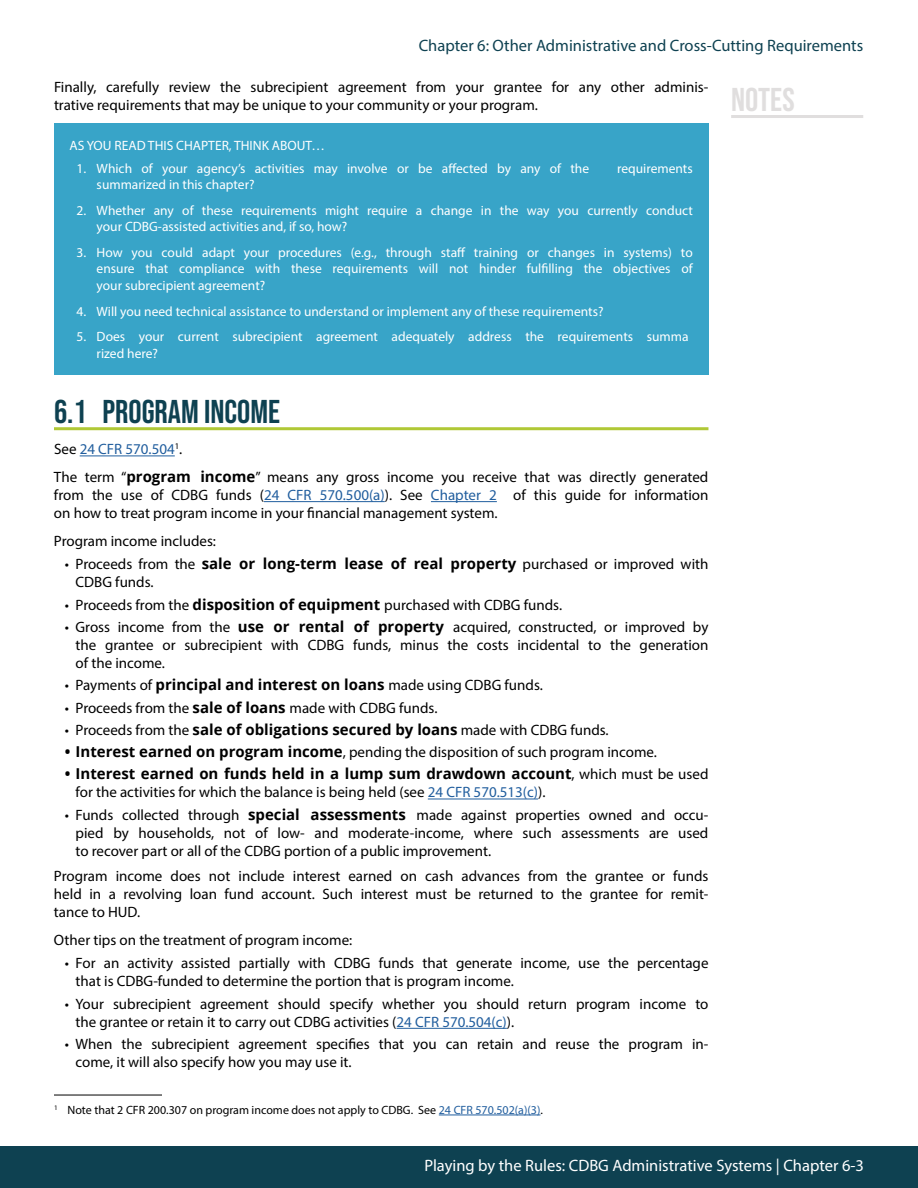
<style>
.page{position:relative;width:918px;height:1188px;background:#fff}
.page>*{position:absolute;margin:0;border:0;box-sizing:border-box;transform-origin:0 0}
.t1{font:33px "Bebas Neue";color:#0e4151}
.t2{font:33px "Bebas Neue";color:#e0dede}
.t3{font:16.5px "Myriad Pro";color:#0e4151}
.t4{font:16.5px "Myriad Pro";color:#fff}
.t5{font:15px/18px "Myriad Pro";color:#000}
.t6{font:15px "Myriad Pro";color:#215e9e}
.t7{font:13.5px/16.2px "Myriad Pro";color:#fff}
.t8{font:12px "Myriad Pro";color:#000}
.t9{font:7.05px "Myriad Pro";color:#000}
.s1{color:#000}
.s2{font-family:"Open Sans";font-weight:700}
.s3{color:#215e9e}
</style>
<div class="page">
<div style="left:0;top:1146px;width:918px;height:42px;background:#0e4151"></div>
<hr style="left:731px;top:115px;width:132px;height:3px;background:#e0dede">
<div style="left:54px;top:123px;width:654px;height:252px;background:#38a4c8"></div>
<hr style="left:54px;top:1095px;width:108px;height:1px;background:#000">
<hr style="left:54px;top:427px;width:654px;height:3px;background:#b0c836">
<hr style="left:80px;top:456px;width:95px;height:1px;background:#215e9e">
<hr style="left:264px;top:501px;width:121px;height:1px;background:#215e9e">
<hr style="left:431px;top:501px;width:66px;height:1px;background:#215e9e">
<hr style="left:428px;top:799px;width:110px;height:1px;background:#215e9e">
<hr style="left:397px;top:1028px;width:110px;height:1px;background:#215e9e">
<hr style="left:439px;top:1115px;width:101px;height:1px;background:#215e9e">
<p class="t3" style="left:419px;top:35px;width:446px">Chapter 6: Other Administrative and Cross-Cutting Requirements</p>
<p class="t5" style="left:54px;top:78px;width:656px">Finally, carefully review the subrecipient agreement from your grantee for any other adminis&shy;trative requirements that may be unique to your community or your program.</p>
<p class="t7" style="left:70px;top:137px;width:257px">AS YOU READ THIS CHAPTER, THINK ABOUT…</p>
<p class="t7" style="left:76px;top:160px;width:514px">1. Which of your agency’s activities may involve or be afected by any of the</p>
<p class="t7" style="left:617px;top:160px;width:77px">requirements</p>
<p class="t7" style="left:97px;top:176px;width:159px">summarized in this chapter?</p>
<p class="t7" style="left:97px;top:202px;width:598px;text-indent:-20px">2. Whether any of these requirements might require a change in the way you currently conduct your CDBG-assisted activities and, if so, how?</p>
<p class="t7" style="left:97px;top:244px;width:598px;text-align:justify;text-indent:-20px">3. How you could adapt your procedures (e.g., through staf training or changes in systems) to ensure that compliance with these requirements will not hinder fulflling the objectives of your subrecipient agreement?</p>
<p class="t7" style="left:76px;top:303px;width:529px">4. Will you need technical assistance to understand or implement any of these requirements?</p>
<p class="t7" style="left:97px;top:329px;width:593px;text-indent:-20px">5. Does your current subrecipient agreement adequately address the requirements summa rized here?</p>
<h1 class="t2" style="left:731px;top:81px;width:65px">NOTES</h1>
<h2 class="t1" style="left:54px;top:393px;width:228px">6.1 PROGRAM INCOME</h2>
<p class="t6" style="left:54px;top:440px;width:130px"><span class="s1">See</span> 24 CFR 570.504<sup>1</sup><span class="s1">.</span></p>
<p class="t5" style="left:54px;top:468px;width:656px;text-align:justify">The term “<span class="s2">program income</span>” means any gross income you receive that was directly generated from the use of CDBG funds (<span class="s3">24 CFR 570.500(a)</span>). See <span class="s3">Chapter 2</span> of this guide for information on how to treat program income in your fnancial management system.</p>
<p class="t5" style="left:54px;top:532px;width:164px">Program income includes:</p>
<p class="t5" style="left:76px;top:555px;width:634px;text-indent:-11px">• Proceeds from the <span class="s2">sale or long-term lease of real property</span> purchased or improved with<br>CDBG funds.</p>
<p class="t5" style="left:65px;top:595px;width:499px">• Proceeds from the <span class="s2">disposition of equipment</span> purchased with CDBG funds.</p>
<p class="t5" style="left:76px;top:618px;width:634px;text-align:justify;text-indent:-11px">• Gross income from the <span class="s2">use or rental of property</span> acquired, constructed, or improved by the grantee or subrecipient with CDBG funds, minus the costs incidental to the generation of the income.</p>
<p class="t5" style="left:65px;top:676px;width:480px">• Payments of <span class="s2">principal and interest on loans</span> made using CDBG funds.</p>
<p class="t5" style="left:65px;top:698px;width:374px">• Proceeds from the <span class="s2">sale of loans</span> made with CDBG funds.</p>
<p class="t5" style="left:65px;top:721px;width:545px">• Proceeds from the <span class="s2">sale of obligations secured by loans</span> made with CDBG funds.</p>
<p class="t5" style="left:65px;top:743px;width:594px"><span class="s2">• Interest earned on program income</span>, pending the disposition of such program income.</p>
<p class="t5" style="left:76px;top:765px;width:634px;text-indent:-11px"><span class="s2">• Interest earned on funds held in a lump sum drawdown account</span>, which must be used for the activities for which the balance is being held (see <span class="s3">24 CFR 570.513(c)</span>).</p>
<p class="t5" style="left:76px;top:806px;width:634px;text-align:justify;text-indent:-11px">• Funds collected through <span class="s2">special assessments</span> made against properties owned and occu&shy;pied by households, not of low- and moderate-income, where such assessments are used to recover part or all of the CDBG portion of a public improvement.</p>
<p class="t5" style="left:54px;top:867px;width:656px;text-align:justify">Program income does not include interest earned on cash advances from the grantee or funds held in a revolving loan fund account. Such interest must be returned to the grantee for remit&shy;tance to HUD.</p>
<p class="t5" style="left:54px;top:931px;width:300px">Other tips on the treatment of program income:</p>
<p class="t5" style="left:76px;top:954px;width:634px;text-indent:-11px">• For an activity assisted partially with CDBG funds that generate income, use the percentage that is CDBG-funded to determine the portion that is program income.</p>
<p class="t5" style="left:76px;top:995px;width:634px;text-indent:-11px">• Your subrecipient agreement should specify whether you should return program income to the grantee or retain it to carry out CDBG activities (<span class="s3">24 CFR 570.504(c)</span>).</p>
<p class="t5" style="left:76px;top:1035px;width:634px;text-indent:-11px">• When the subrecipient agreement specifes that you can retain and reuse the program in&shy;come, it will also specify how you may use it.</p>
<p class="t8" style="left:68px;top:1102px;width:477px">Note that 2 CFR 200.307 on program income does not apply to CDBG. See <span class="s3">24 CFR 570.502(a)(3)</span>.</p>
<p class="t9" style="left:54px;top:1103px;width:5px">1</p>
<p class="t4" style="left:424px;top:1155px;width:441px">Playing by the Rules: CDBG Administrative Systems | Chapter 6-3</p>
</div>
